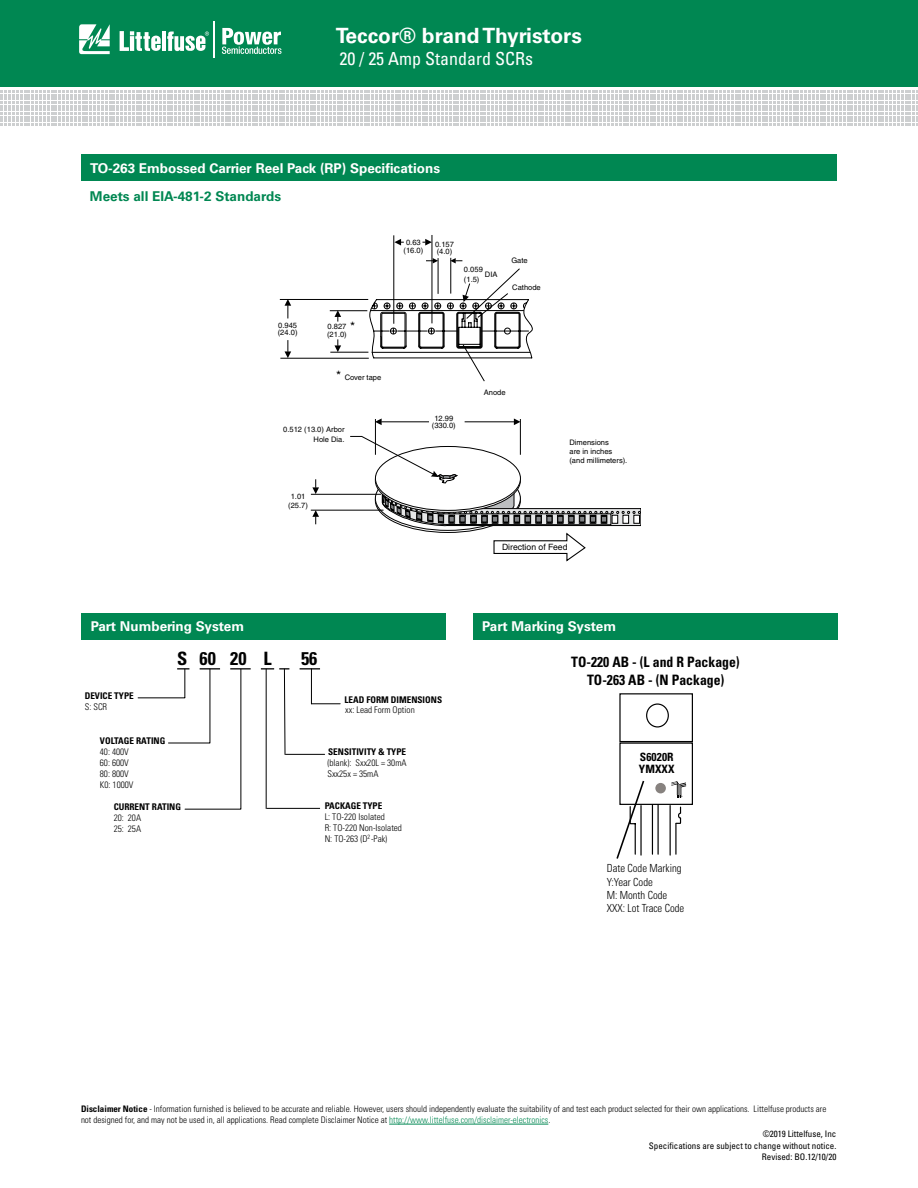
<style>
.page{position:relative;width:918px;height:1188px;background:#fff}
.page>*{position:absolute;margin:0;border:0;box-sizing:border-box;transform-origin:0 0}
.t1{font:700 21px "Univers LT Std";color:#fff}
.t2{font:700 condensed 18.45px "Univers LT Std";color:#000}
.t3{font:condensed 18px "Univers LT Std";color:#fff}
.t4{font:700 condensed 14.4px/17.5px "Univers LT Std";color:#000;text-align:center;scale:.96 1}
.t5{font:700 13.5px "Univers LT Std";color:#fff}
.t6{font:700 13.5px "Univers LT Std";color:#008752}
.t7{font:12.9px "Helvetica LT Std";color:#000}
.t8{font:700 condensed 11.4px "Univers LT Std";letter-spacing:.005em;color:#000}
.t9{font:300 condensed 11.1px/13.4px "Univers LT Std";color:#000;scale:.96 1}
.t10{font:300 condensed 9.15px/10.9px "Univers LT Std";color:#000}
.t11{font:700 condensed 9.15px "Univers LT Std";color:#000}
.t12{font:300 condensed 9px/10.8px "Univers LT Std";color:#000}
.t13{font:condensed 9px/12px "Univers LT Std";color:#000;text-align:right}
.t14{font:8.7px "Helvetica LT Std";color:#000}
.t15{font:7.5px/7.5px "Helvetica LT Std";color:#000}
.t16{font:1.65px "Univers LT Std";color:#000}
.s1{font-size:12.9px}
.s2{font-weight:700}
.s3{color:#008752}
</style>
<div class="page">
<div style="left:0;top:0;width:918px;height:87px;background:#008752"></div>
<svg style="left:1px;top:90px;width:917px;height:36px"></svg>
<hr style="left:213px;top:21px;width:2px;height:37px;background:#fff">
<svg style="left:222px;top:28px;width:59px;height:26px"></svg>
<svg style="left:79px;top:24px;width:31px;height:30px"></svg>
<hr style="left:162px;top:32px;width:4px;height:19px;background:#fff">
<svg style="left:120px;top:31px;width:41px;height:20px"></svg>
<svg style="left:167px;top:32px;width:42px;height:19px"></svg>
<div style="left:81px;top:154px;width:756px;height:28px;background:#008752"></div>
<hr style="left:375px;top:419px;width:1px;height:36px;background:#000">
<hr style="left:520px;top:419px;width:1px;height:36px;background:#000">
<svg style="left:312px;top:479px;width:7px;height:15px"></svg>
<hr style="left:465px;top:422px;width:49px;height:1px;background:#000">
<svg style="left:514px;top:418px;width:7px;height:7px"></svg>
<hr style="left:381px;top:422px;width:48px;height:1px;background:#000">
<svg style="left:375px;top:418px;width:7px;height:7px"></svg>
<svg style="left:312px;top:511px;width:7px;height:13px"></svg>
<hr style="left:311px;top:494px;width:70px;height:1px;background:#000">
<hr style="left:311px;top:510px;width:73px;height:1px;background:#000">
<hr style="left:394px;top:235px;width:1px;height:89px;background:#000">
<svg style="left:394px;top:239px;width:10px;height:7px"></svg>
<hr style="left:432px;top:235px;width:1px;height:88px;background:#000">
<svg style="left:422px;top:239px;width:10px;height:7px"></svg>
<hr style="left:280px;top:299px;width:88px;height:1px;background:#000">
<hr style="left:280px;top:358px;width:89px;height:1px;background:#000">
<svg style="left:285px;top:300px;width:6px;height:18px"></svg>
<svg style="left:285px;top:340px;width:6px;height:18px"></svg>
<hr style="left:330px;top:310px;width:37px;height:1px;background:#000">
<hr style="left:330px;top:352px;width:38px;height:1px;background:#000">
<svg style="left:334px;top:310px;width:7px;height:12px"></svg>
<svg style="left:334px;top:339px;width:7px;height:13px"></svg>
<svg style="left:350px;top:436px;width:291px;height:126px"></svg>
<svg style="left:369px;top:258px;width:164px;height:124px"></svg>
<div style="left:82px;top:613px;width:364px;height:27px;background:#008752"></div>
<div style="left:473px;top:613px;width:365px;height:27px;background:#008752"></div>
<svg style="left:616px;top:693px;width:77px;height:166px"></svg>
<svg style="left:200px;top:668px;width:20px;height:1px"></svg>
<svg style="left:230px;top:668px;width:21px;height:1px"></svg>
<svg style="left:300px;top:668px;width:20px;height:1px"></svg>
<svg style="left:177px;top:668px;width:12px;height:29px"></svg>
<hr style="left:138px;top:698px;width:47px;height:1px;background:#000">
<hr style="left:210px;top:669px;width:1px;height:74px;background:#000">
<hr style="left:168px;top:743px;width:41px;height:1px;background:#000">
<hr style="left:241px;top:669px;width:1px;height:140px;background:#000">
<hr style="left:185px;top:809px;width:56px;height:1px;background:#000">
<svg style="left:261px;top:668px;width:28px;height:87px"></svg>
<hr style="left:267px;top:808px;width:53px;height:1px;background:#000">
<hr style="left:311px;top:669px;width:1px;height:35px;background:#000">
<hr style="left:286px;top:754px;width:39px;height:1px;background:#000">
<svg style="left:312px;top:703px;width:28px;height:1px"></svg>
<hr style="left:266px;top:669px;width:1px;height:140px;background:#000">
<hr style="left:389px;top:1124px;width:159px;height:1px;background:#008752">
<h1 class="t1" style="left:336px;top:23px;width:248px">Teccor® brand Thyristors</h1>
<h3 class="t3" style="left:339px;top:48px;width:195px">20 / 25 Amp Standard SCRs</h3>
<h3 class="t5" style="left:90px;top:160px;width:352px">TO-263 Embossed Carrier Reel Pack (RP) Specifications</h3>
<h3 class="t6" style="left:90px;top:189px;width:193px">Meets all EIA-481-2 Standards</h3>
<p class="t15" style="left:278px;top:321px;width:21px">0.945 (24.0)</p>
<h3 class="t7" style="left:350px;top:319px;width:7px">*</h3>
<p class="t15" style="left:327px;top:323px;width:21px">0.827 (21.0)</p>
<p class="t15" style="left:336px;top:373px;width:47px"><span class="s1">*</span> Cover tape</p>
<p class="t15" style="left:283px;top:425px;width:63px;line-height:9.1px;text-align:right">0.512 (13.0) Arbor<br>Hole Dia.</p>
<p class="t15" style="left:288px;top:491px;width:21px;line-height:9.1px;text-align:center">1.01 (25.7)</p>
<p class="t15" style="left:404px;top:239px;width:21px;text-align:center">0.63 (16.0)</p>
<p class="t15" style="left:435px;top:240px;width:20px">0.157 (4.0)</p>
<p class="t15" style="left:464px;top:266px;width:20px">0.059</p>
<p class="t15" style="left:485px;top:270px;width:14px">DIA</p>
<p class="t15" style="left:464px;top:275px;width:17px">(1.5)</p>
<p class="t15" style="left:511px;top:257px;width:18px">Gate</p>
<p class="t15" style="left:512px;top:284px;width:30px">Cathode</p>
<p class="t15" style="left:432px;top:415px;width:25px;text-align:center">12.99 (330.0)</p>
<p class="t15" style="left:484px;top:389px;width:23px">Anode</p>
<p class="t15" style="left:569px;top:437px;width:59px;line-height:9.1px">Dimensions<br>are in inches (and millimeters).</p>
<p class="t14" style="left:502px;top:542px;width:67px">Direction of Feed</p>
<h3 class="t5" style="left:91px;top:619px;width:155px">Part Numbering System</h3>
<h3 class="t5" style="left:482px;top:619px;width:135px">Part Marking System</h3>
<h2 class="t2" style="left:177px;top:647px;width:71px">S 60 20</h2>
<h2 class="t2" style="left:301px;top:647px;width:18px">56</h2>
<h2 class="t2" style="left:263px;top:648px;width:10px">L</h2>
<h3 class="t4" style="left:571px;top:653px;width:177px">TO-220 AB - (L and R Package)<br>TO-263 AB - (N Package)</h3>
<p class="t11" style="left:85px;top:690px;width:50px">DEVICE TYPE</p>
<p class="t10" style="left:85px;top:701px;width:24px">S: SCR</p>
<p class="t11" style="left:100px;top:735px;width:67px">VOLTAGE RATING</p>
<p class="t10" style="left:100px;top:746px;width:35px">40: 400V<br>60: 600V<br>80: 800V<br>K0: 1000V</p>
<p class="t11" style="left:114px;top:801px;width:69px">CURRENT RATING</p>
<p class="t10" style="left:114px;top:812px;width:29px">20: 20A<br>25: 25A</p>
<p class="t11" style="left:345px;top:694px;width:99px">LEAD FORM DIMENSIONS</p>
<p class="t10" style="left:345px;top:705px;width:71px">xx: Lead Form Option</p>
<p class="t11" style="left:328px;top:746px;width:79px">SENSITIVITY &amp; TYPE</p>
<p class="t10" style="left:327px;top:757px;width:81px">(blank): Sxx20L = 30mA<br>Sxx25x = 35mA</p>
<p class="t11" style="left:325px;top:800px;width:59px">PACKAGE TYPE</p>
<p class="t10" style="left:325px;top:812px;width:79px">L: TO-220 Isolated<br>R: TO-220 Non-Isolated<br>N: TO-263 (D<sup>2</sup> -Pak)</p>
<p class="t8" style="left:640px;top:750px;width:35px">S6020R</p>
<p class="t8" style="left:639px;top:761px;width:37px">YMXXX</p>
<p class="t16" style="left:682px;top:796px;width:3px">®</p>
<p class="t9" style="left:607px;top:862px;width:82px">Date Code Marking<br>Y:Year Code<br>M: Month Code<br>XXX: Lot Trace Code</p>
<p class="t12" style="left:81px;top:1104px;width:747px"><span class="s2">Disclaimer Notice</span> - Information furnished is believed to be accurate and reliable. However, users should independently evaluate the suitability of and test each product selected for their own applications. Littelfuse products are not designed for, and may not be used in, all applications. Read complete Disclaimer Notice at <span class="s3">http://www.littelfuse.com/disclaimer-electronics</span>.</p>
<p class="t13" style="left:649px;top:1128px;width:189px">©2019 Littelfuse, Inc<br>Specifications are subject to change without notice.</p>
<p class="t13" style="left:762px;top:1150px;width:76px">Revised: BO.12/10/20</p>
</div>
